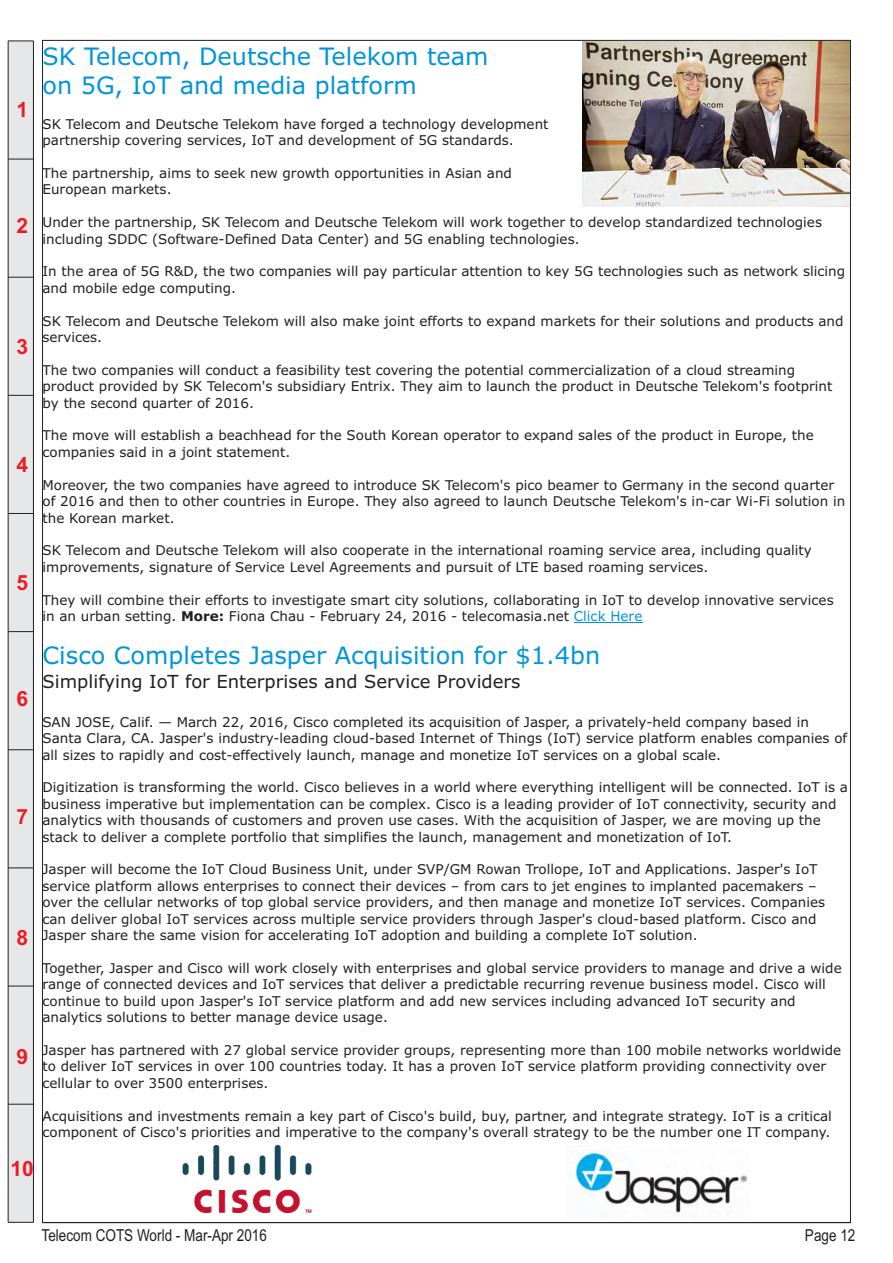
<style>
.page{position:relative;width:893px;height:1263px;background:#fff}
.page>*{position:absolute;margin:0;border:0;box-sizing:border-box;transform-origin:0 0}
.t1{font:24px/29.1px "Verdana";color:#0095da}
.t2{font:700 21px "Arial";color:#ed1c24}
.t3{font:18px "Verdana";color:#231f20}
.t4{font:16.5px "Arial Narrow";color:#231f20}
.t5{font:13.5px/16.4px "Verdana";color:#231f20}
.s1{font-weight:700}
.s2{color:#0095da}
</style>
<div class="page">
<hr style="left:574px;top:622px;width:68px;height:1px;background:#0095da">
<div style="left:8px;top:41px;width:25px;height:1181px;background:#e6e7e8"></div>
<hr style="left:8px;top:41px;width:1px;height:1181px;background:#231f20">
<hr style="left:33px;top:41px;width:1px;height:1181px;background:#231f20">
<svg style="left:8px;top:1222px;width:25px;height:1px"></svg>
<svg style="left:8px;top:1104px;width:25px;height:1px"></svg>
<svg style="left:8px;top:986px;width:25px;height:1px"></svg>
<svg style="left:8px;top:868px;width:25px;height:1px"></svg>
<svg style="left:8px;top:749px;width:25px;height:1px"></svg>
<svg style="left:8px;top:631px;width:25px;height:1px"></svg>
<svg style="left:8px;top:513px;width:25px;height:1px"></svg>
<svg style="left:8px;top:395px;width:25px;height:1px"></svg>
<svg style="left:8px;top:277px;width:25px;height:1px"></svg>
<svg style="left:8px;top:159px;width:25px;height:1px"></svg>
<svg style="left:8px;top:41px;width:25px;height:1px"></svg>
<img style="left:582px;top:42px;width:268px;height:165px">
<img style="left:567px;top:1149px;width:180px;height:64px">
<img style="left:182px;top:1144px;width:130px;height:69px">
<hr style="left:43px;top:1222px;width:807px;height:1px;background:#231f20">
<h2 class="t2" style="left:16px;top:102px;width:13px">1</h2>
<h2 class="t2" style="left:16px;top:218px;width:13px">2</h2>
<h2 class="t2" style="left:16px;top:338px;width:13px">3</h2>
<h2 class="t2" style="left:16px;top:457px;width:13px">4</h2>
<h2 class="t2" style="left:16px;top:574px;width:13px">5</h2>
<h2 class="t2" style="left:16px;top:690px;width:13px">6</h2>
<h2 class="t2" style="left:16px;top:808px;width:13px">7</h2>
<h2 class="t2" style="left:16px;top:930px;width:13px">8</h2>
<h2 class="t2" style="left:16px;top:1049px;width:13px">9</h2>
<h2 class="t2" style="left:11px;top:1161px;width:25px">10</h2>
<h1 class="t1" style="left:43px;top:43px;width:448px">SK Telecom, Deutsche Telekom team on 5G, IoT and media platform</h1>
<p class="t5" style="left:43px;top:117px;width:507px">SK Telecom and Deutsche Telekom have forged a technology development partnership covering services, IoT and development of 5G standards.</p>
<p class="t5" style="left:43px;top:166px;width:471px">The partnership, aims to seek new growth opportunities in Asian and<br>European markets.</p>
<p class="t5" style="left:43px;top:215px;width:781px">Under the partnership, SK Telecom and Deutsche Telekom will work together to develop standardized technologies including SDDC (Software-Defined Data Center) and 5G enabling technologies.</p>
<p class="t5" style="left:43px;top:264px;width:804px">In the area of 5G R&amp;D, the two companies will pay particular attention to key 5G technologies such as network slicing and mobile edge computing.</p>
<p class="t5" style="left:43px;top:314px;width:802px">SK Telecom and Deutsche Telekom will also make joint efforts to expand markets for their solutions and products and services.</p>
<p class="t5" style="left:43px;top:363px;width:791px">The two companies will conduct a feasibility test covering the potential commercialization of a cloud streaming product provided by SK Telecom's subsidiary Entrix. They aim to launch the product in Deutsche Telekom's footprint by the second quarter of 2016.</p>
<p class="t5" style="left:43px;top:428px;width:773px">The move will establish a beachhead for the South Korean operator to expand sales of the product in Europe, the companies said in a joint statement.</p>
<p class="t5" style="left:43px;top:478px;width:804px">Moreover, the two companies have agreed to introduce SK Telecom's pico beamer to Germany in the second quarter of 2016 and then to other countries in Europe. They also agreed to launch Deutsche Telekom's in-car Wi-Fi solution in the Korean market.</p>
<p class="t5" style="left:43px;top:543px;width:771px">SK Telecom and Deutsche Telekom will also cooperate in the international roaming service area, including quality improvements, signature of Service Level Agreements and pursuit of LTE based roaming services.</p>
<p class="t5" style="left:43px;top:593px;width:793px">They will combine their efforts to investigate smart city solutions, collaborating in IoT to develop innovative services in an urban setting. <span class="s1">More:</span> Fiona Chau - February 24, 2016 - telecomasia.net <span class="s2">Click Here</span></p>
<h1 class="t1" style="left:43px;top:643px;width:559px">Cisco Completes Jasper Acquisition for $1.4bn</h1>
<h3 class="t3" style="left:43px;top:674px;width:480px">Simplifying IoT for Enterprises and Service Providers</h3>
<p class="t5" style="left:43px;top:715px;width:806px">SAN JOSE, Calif. — March 22, 2016, Cisco completed its acquisition of Jasper, a privately-held company based in<br>Santa Clara, CA. Jasper's industry-leading cloud-based Internet of Things (IoT) service platform enables companies of all sizes to rapidly and cost-effectively launch, manage and monetize IoT services on a global scale.</p>
<p class="t5" style="left:43px;top:780px;width:807px">Digitization is transforming the world. Cisco believes in a world where everything intelligent will be connected. IoT is a business imperative but implementation can be complex. Cisco is a leading provider of IoT connectivity, security and analytics with thousands of customers and proven use cases. With the acquisition of Jasper, we are moving up the stack to deliver a complete portfolio that simplifies the launch, management and monetization of IoT.</p>
<p class="t5" style="left:43px;top:862px;width:784px">Jasper will become the IoT Cloud Business Unit, under SVP/GM Rowan Trollope, IoT and Applications. Jasper's IoT service platform allows enterprises to connect their devices – from cars to jet engines to implanted pacemakers – over the cellular networks of top global service providers, and then manage and monetize IoT services. Companies can deliver global IoT services across multiple service providers through Jasper's cloud-based platform. Cisco and Jasper share the same vision for accelerating IoT adoption and building a complete IoT solution.</p>
<p class="t5" style="left:42px;top:961px;width:801px">Together, Jasper and Cisco will work closely with enterprises and global service providers to manage and drive a wide range of connected devices and IoT services that deliver a predictable recurring revenue business model. Cisco will continue to build upon Jasper's IoT service platform and add new services including advanced IoT security and analytics solutions to better manage device usage.</p>
<p class="t5" style="left:42px;top:1043px;width:800px">Jasper has partnered with 27 global service provider groups, representing more than 100 mobile networks worldwide to deliver IoT services in over 100 countries today. It has a proven IoT service platform providing connectivity over cellular to over 3500 enterprises.</p>
<p class="t5" style="left:42px;top:1108px;width:791px">Acquisitions and investments remain a key part of Cisco's build, buy, partner, and integrate strategy. IoT is a critical component of Cisco's priorities and imperative to the company's overall strategy to be the number one IT company.</p>
<p class="t4" style="left:42px;top:1229px;width:227px">Telecom COTS World - Mar-Apr 2016</p>
<p class="t4" style="left:805px;top:1229px;width:52px">Page 12</p>
</div>
